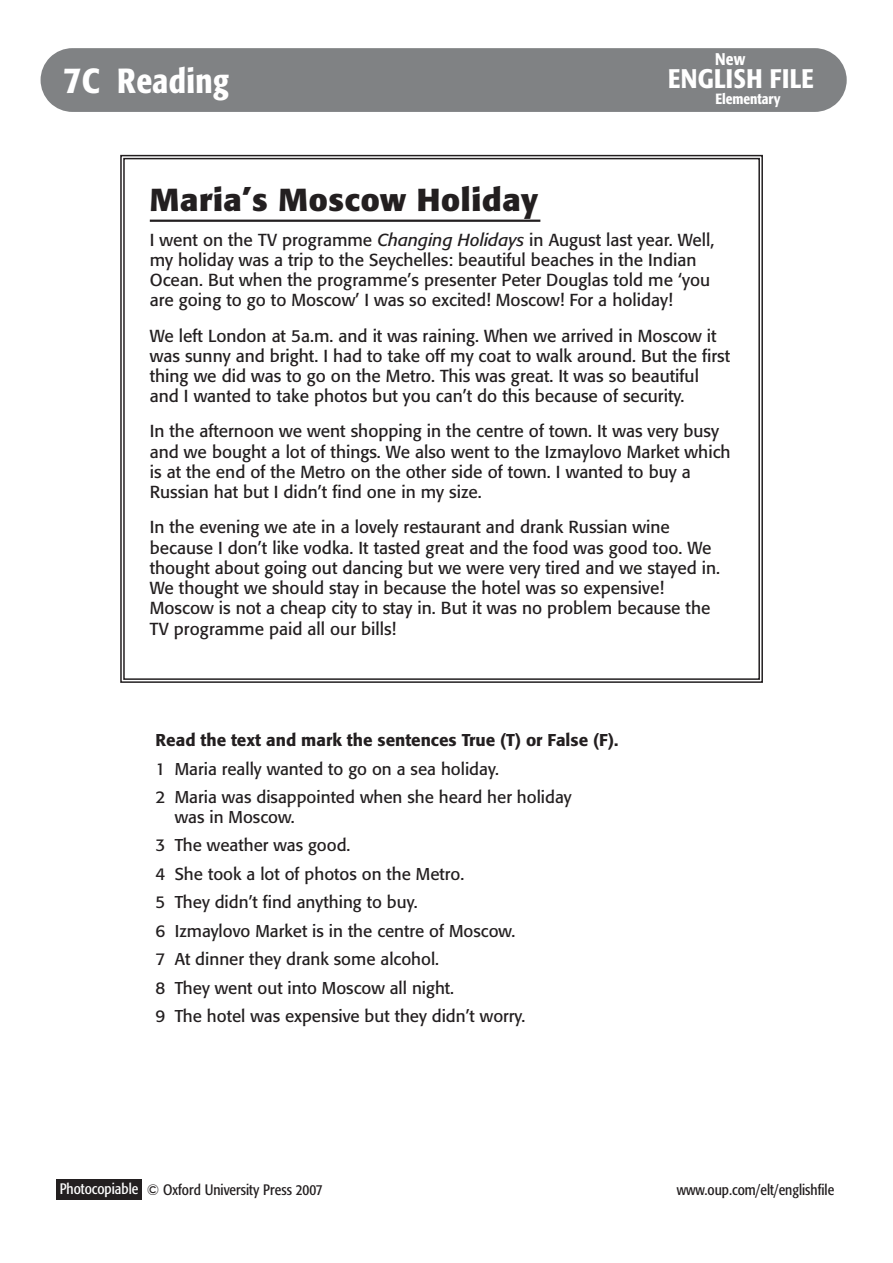
<style>
.page{position:relative;width:893px;height:1263px;background:#fff}
.page>*{position:absolute;margin:0;border:0;box-sizing:border-box;transform-origin:0 0}
.t1{font:500 condensed 34.5px "Formata";letter-spacing:.01em;color:#fff}
.t2{font:700 31.5px "Formata";letter-spacing:.025em;color:#231f20}
.t3{font:500 condensed 26.55px "Formata";letter-spacing:.02em;color:#fff}
.t4{font:17.25px/20.2px "Formata";color:#231f20}
.t5{font:16.95px/28.5px "Formata";color:#231f20}
.t6{font:500 16.95px "Formata";color:#231f20}
.t7{font:500 condensed 16.8px "Formata";color:#fff}
.t8{font:condensed 15px "Formata";color:#231f20}
.t9{font:500 condensed 14.7px "Formata";color:#fff}
.s1{font-size:37.5px}
.s2{font-style:italic}
.s3{color:#fff}
</style>
<div class="page">
<div style="left:56px;top:1179px;width:86px;height:21px;background:#231f20"></div>
<div style="left:41px;top:48px;width:806px;height:64px;background:#808284"></div>
<svg style="left:120px;top:154px;width:643px;height:529px"></svg>
<hr style="left:150px;top:220px;width:390px;height:2px;background:#231f20">
<h1 class="t1" style="left:64px;top:66px;width:167px"><span class="s1">7</span>C Reading</h1>
<p class="t7" style="left:715px;top:52px;width:32px">New</p>
<h3 class="t3" style="left:668px;top:67px;width:147px">ENGLISH FILE</h3>
<p class="t9" style="left:715px;top:92px;width:67px">Elementary</p>
<h2 class="t2" style="left:150px;top:185px;width:390px">Maria’s Moscow Holiday</h2>
<p class="t4" style="left:150px;top:231px;width:566px">I went on the TV programme <span class="s2">Changing Holidays</span> in August last year. Well, my holiday was a trip to the Seychelles: beautiful beaches in the Indian Ocean. But when the programme’s presenter Peter Douglas told me ‘you are going to go to Moscow’ I was so excited! Moscow! For a holiday!</p>
<p class="t4" style="left:150px;top:327px;width:582px">We left London at 5a.m. and it was raining. When we arrived in Moscow it was sunny and bright. I had to take off my coat to walk around. But the first thing we did was to go on the Metro. This was great. It was so beautiful and I wanted to take photos but you can’t do this because of security.</p>
<p class="t4" style="left:150px;top:423px;width:582px">In the afternoon we went shopping in the centre of town. It was very busy and we bought a lot of things. We also went to the Izmaylovo Market which is at the end of the Metro on the other side of town. I wanted to buy a Russian hat but I didn’t find one in my size.</p>
<p class="t4" style="left:150px;top:518px;width:572px">In the evening we ate in a lovely restaurant and drank Russian wine because I don’t like vodka. It tasted great and the food was good too. We thought about going out dancing but we were very tired and we stayed in.<br>We thought we should stay in because the hotel was so expensive!<br>Moscow is not a cheap city to stay in. But it was no problem because the TV programme paid all our bills!</p>
<p class="t6" style="left:156px;top:733px;width:464px">Read the text and mark the sentences True (T) or False (F).</p>
<p class="t5" style="left:156px;top:756px;width:418px">1 Maria really wanted to go on a sea holiday.<br>2 Maria was disappointed when she heard her holiday</p>
<p class="t5" style="left:156px;top:804px;width:371px;text-indent:19px">was in Moscow.<br>3 The weather was good.<br>4 She took a lot of photos on the Metro.<br>5 They didn’t find anything to buy.<br>6 Izmaylovo Market is in the centre of Moscow.<br>7 At dinner they drank some alcohol.<br>8 They went out into Moscow all night.<br>9 The hotel was expensive but they didn’t worry.</p>
<p class="t8" style="left:60px;top:1184px;width:264px"><span class="s3">Photocopiable</span> © Oxford University Press 2007</p>
<p class="t8" style="left:677px;top:1184px;width:159px">www.oup.com/elt/englishfile</p>
</div>
